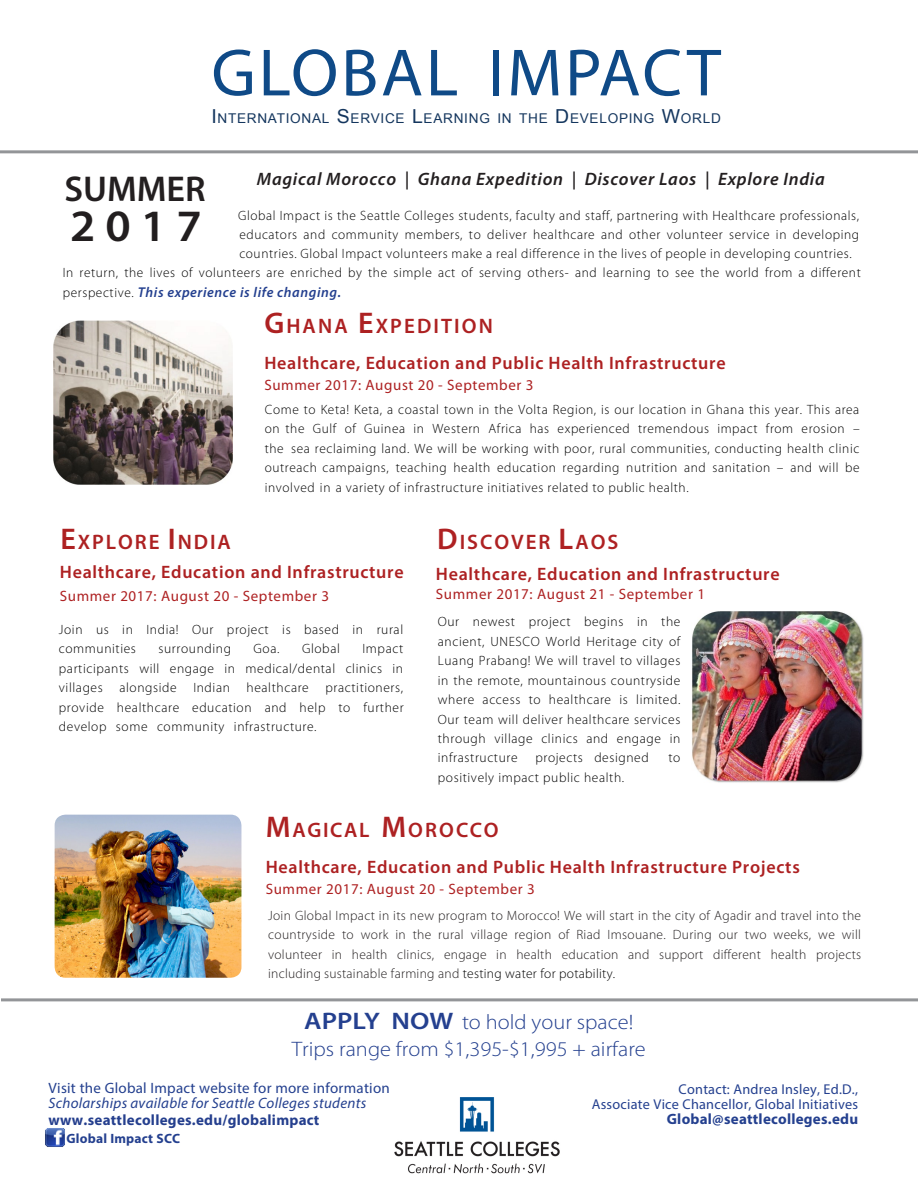
<style>
.page{position:relative;width:918px;height:1188px;background:#fff}
.page>*{position:absolute;margin:0;border:0;box-sizing:border-box;transform-origin:0 0}
.t1{font:67.35px "Myriad Pro";letter-spacing:.04em;color:#0f4a87}
.t2{font:600 45px "Myriad Pro";color:#221e1f;scale:1.05 1}
.t3{font:600 36px "Myriad Pro";color:#231f20}
.t4{font:300 21px/26.2px "Myriad Pro";color:#24408f;text-align:center;scale:1.07 1}
.t5{font:600 21px "Myriad Pro";letter-spacing:.095em;color:#ad2122}
.t6{font:600 21px "Myriad Pro";letter-spacing:.1em;color:#ad2122}
.t7{font:600 21px "Myriad Pro";letter-spacing:.095em;color:#ae2122}
.t8{font:600 18px "Myriad Pro";letter-spacing:.04em;color:#ad2122}
.t9{font:italic 600 18px "Myriad Pro";letter-spacing:.04em;color:#231f20}
.t10{font:15px "Myriad Pro";letter-spacing:.04em;color:#ae2122}
.t11{font:15px "Myriad Pro";letter-spacing:.04em;color:#ad2122}
.t12{font:italic 15px "Myriad Pro";letter-spacing:.02em;color:#24408f}
.t13{font:15px "Myriad Pro";letter-spacing:.02em;color:#24408f}
.t14{font:700 15px "Myriad Pro";letter-spacing:.02em;color:#253f8e}
.t15{font:700 15px "Myriad Pro";letter-spacing:.015em;color:#24408f}
.t16{font:14.25px/14.4px "Myriad Pro";letter-spacing:.015em;color:#24408f;text-align:right}
.t17{font:italic 600 14.25px "Myriad Pro";letter-spacing:.04em;color:#24408f}
.t18{font:300 13.5px/19.5px "Myriad Pro";letter-spacing:.045em;color:#000;text-align:justify}
.t19{font:300 13.5px/19.5px "Myriad Pro";letter-spacing:.02em;color:#231f20;text-align:justify}
.t20{font:13.5px "Arial";letter-spacing:.05em;color:#14365e}
.t21{font:700 13.5px "Myriad Pro";letter-spacing:.02em;color:#24408f}
.s1{font-size:19.2px}
.s2{font-weight:300;font-style:normal;font-size:13.5px;color:#000}
.s3{font-size:30px}
.s4{font-style:inherit}
.s5{color:#000}
.s6{font-weight:600;font-size:24px}
</style>
<div class="page">
<img style="left:55px;top:815px;width:186px;height:163px">
<hr style="left:0;top:150px;width:918px;height:3px;background:#939598">
<hr style="left:1px;top:998px;width:917px;height:3px;background:#939598">
<img style="left:45px;top:1128px;width:20px;height:19px">
<img style="left:692px;top:611px;width:172px;height:172px">
<img style="left:54px;top:321px;width:178px;height:164px">
<img style="left:394px;top:1097px;width:166px;height:77px">
<p class="t1" style="left:211px;top:31px;width:511px">GLOBAL IMPACT</p>
<p class="t20" style="left:211px;top:110px;width:509px"><span class="s1">I</span>NTERNATIONAL <span class="s1">S</span>ERVICE <span class="s1">L</span>EARNI NG I N THE <span class="s1">D</span>EVELOPI NG <span class="s1">W</span>ORLD</p>
<h3 class="t3" style="left:64px;top:166px;width:143px">SUMMER</h3>
<h2 class="t2" style="left:70px;top:197px;width:127px">2 0 1 7</h2>
<p class="t9" style="left:257px;top:167px;width:569px">Magical Morocco | Ghana Expedition | Discover Laos | Explore India</p>
<p class="t18" style="left:238px;top:206px;width:622px;line-height:18.9px">Global Impact is the Seattle Colleges students, faculty and staff, partnering with Healthcare professionals, educators and community members, to deliver healthcare and other volunteer service in developing countries. Global Impact volunteers make a real difference in the lives of people in developing countries.</p>
<p class="t18" style="left:63px;top:263px;width:800px">In return, the lives of volunteers are enriched by the simple act of serving others- and learning to see the world from a different</p>
<p class="t17" style="left:63px;top:283px;width:280px"><span class="s2">perspective.</span> This experience is life changing.</p>
<h3 class="t6" style="left:264px;top:312px;width:230px"><span class="s3">G</span>HANA <span class="s3">E</span>XPEDITION</h3>
<h3 class="t8" style="left:264px;top:351px;width:463px">Healthcare, Education and Public Health Infrastructure</h3>
<p class="t11" style="left:264px;top:376px;width:271px">Summer 2017: August 20 - September 3</p>
<p class="t18" style="left:265px;top:399px;width:596px">Come to Keta! Keta, a coastal town in the Volta Region, is our location in Ghana this year. This area on the Gulf of Guinea in Western Africa has experienced tremendous impact from erosion – the sea reclaiming land. We will be working with poor, rural communities, conducting health clinic outreach campaigns, teaching health education regarding nutrition and sanitation – and will be involved in a variety of infrastructure initiatives related to public health.</p>
<h3 class="t5" style="left:60px;top:528px;width:172px"><span class="s3">E</span>XPLORE <span class="s3">I</span>NDIA</h3>
<h3 class="t8" style="left:60px;top:561px;width:345px">Healthcare, Education and Infrastructure</h3>
<p class="t10" style="left:60px;top:587px;width:271px">Summer 2017: August 20 - September 3</p>
<p class="t18" style="left:59px;top:620px;width:346px">Join us in India! Our project is based in rural communities</p>
<p class="t18" style="left:159px;top:639px;width:74px">surrounding</p>
<p class="t18" style="left:254px;top:639px;width:27px">Goa.</p>
<p class="t18" style="left:302px;top:639px;width:39px">Global</p>
<p class="t18" style="left:59px;top:639px;width:346px;text-indent:304px">Impact participants will engage in medical/dental clinics in villages alongside Indian healthcare practitioners, provide healthcare education and help to further develop some community infrastructure.</p>
<h3 class="t7" style="left:437px;top:528px;width:183px"><span class="s3">D</span>ISCOVER <span class="s3">L</span>AOS</h3>
<h3 class="t8" style="left:436px;top:562px;width:345px">Healthcare, Education and Infrastructure</h3>
<p class="t11" style="left:436px;top:585px;width:271px">Summer 2017: August 21 - September 1</p>
<p class="t18" style="left:438px;top:612px;width:244px">Our newest project begins in the ancient, UNESCO World Heritage city of Luang Prabang! We will travel to villages in the remote, mountainous countryside where access to healthcare is limited.<br>Our team will deliver healthcare services through village clinics and engage in infrastructure</p>
<p class="t18" style="left:535px;top:748px;width:115px">projects designed</p>
<p class="t18" style="left:668px;top:748px;width:13px">to</p>
<p class="t18" style="left:438px;top:767px;width:188px">positively impact public health.</p>
<p class="t5" style="left:266px;top:817px;width:234px"><span class="s3">M</span>AGICAL <span class="s3">M</span><span class="s4">OROCCO</span></p>
<p class="t8" style="left:266px;top:856px;width:536px">Healthcare, Education and Public Health Infrastructure Projects</p>
<p class="t10" style="left:266px;top:880px;width:271px">Summer 2017: August 20 - September 3</p>
<p class="t19" style="left:268px;top:906px;width:595px">Join Global Impact in its new program to Morocco! We will start in the city of Agadir and travel into the countryside to work in the rural village region of Riad Imsouane. During our two weeks, we will volunteer in health clinics, engage in health education and support different health projects including sustainable farming and <span class="s5">testing water for potability.</span></p>
<h3 class="t4" style="left:292px;top:1009px;width:332px"><span class="s6">APPLY NOW</span> to hold your space!<br>Trips range from $1,395-$1,995 + airfare</h3>
<p class="t13" style="left:49px;top:1079px;width:343px">Visit the Global Impact website for more information</p>
<p class="t12" style="left:49px;top:1094px;width:319px">Scholarships available for Seattle Colleges students</p>
<p class="t14" style="left:49px;top:1110px;width:272px">www.seattlecolleges.edu/globalimpact</p>
<p class="t16" style="left:592px;top:1082px;width:268px">Contact: Andrea Insley, Ed.D.,<br>Associate Vice Chancellor, Global Initiatives</p>
<p class="t15" style="left:667px;top:1109px;width:193px">Global@seattlecolleges.edu</p>
<p class="t21" style="left:66px;top:1130px;width:115px">Global Impact SCC</p>
</div>
